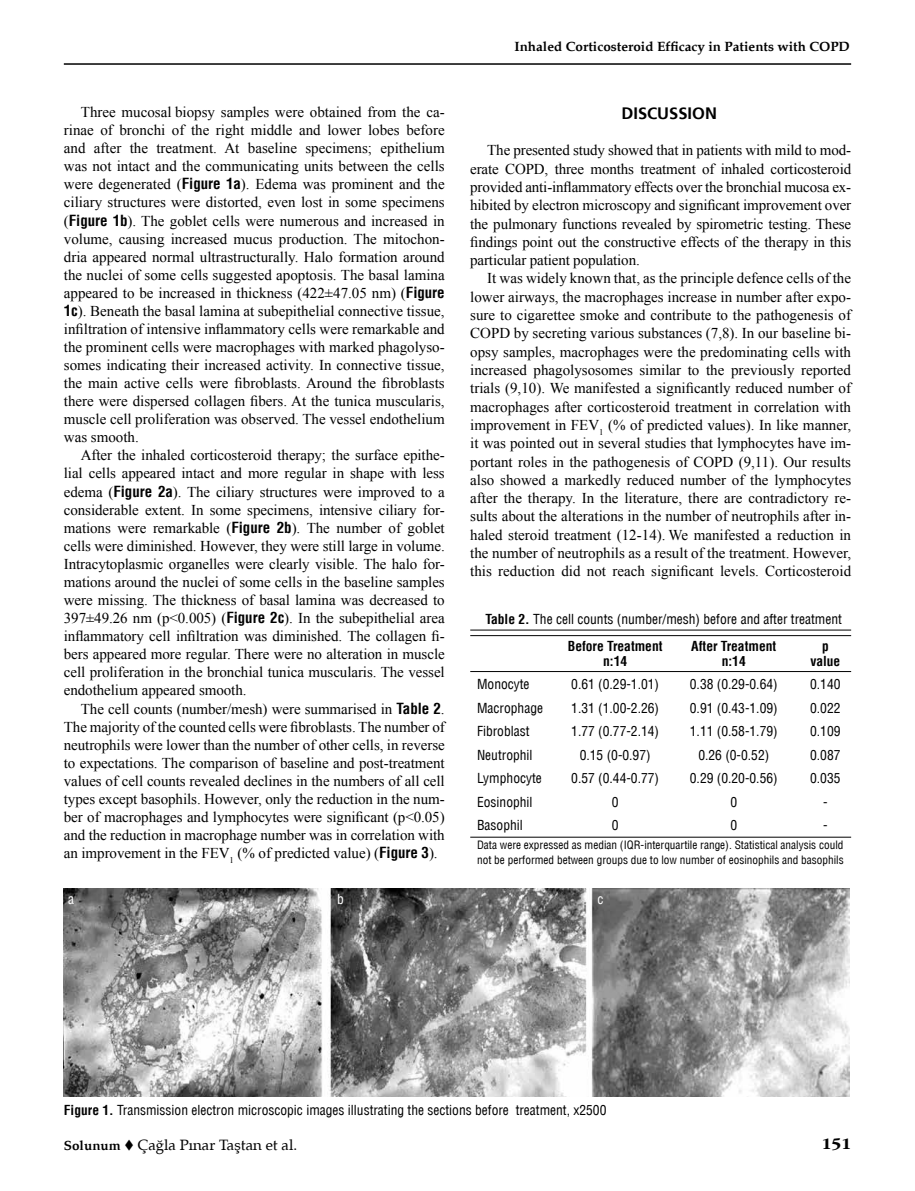
<style>
.page{position:relative;width:915px;height:1191px;background:#fff}
.page>*{position:absolute;margin:0;border:0;box-sizing:border-box;transform-origin:0 0}
.t1{font:700 16.5px "Frutiger LT Std";color:#000}
.t2{font:700 16.5px "ITC Garamond Std";color:#000}
.t3{font:15px/18.3px "Times New Roman";letter-spacing:-.005em;color:#000;text-align:justify}
.t4{font:15px "Palatino LT Std";color:#000}
.t5{font:condensed 13.5px "Helvetica LT Std";color:#000}
.t6{font:700 13.5px "Palatino LT Std";color:#000}
.t7{font:700 condensed 13.5px "Helvetica LT Std";color:#000}
.t8{font:condensed 13.5px "Helvetica LT Std";color:#fff}
.t9{font:condensed 11.25px/15px "Helvetica LT Std";color:#000}
.s1{font-family:"Helvetica LT Std";font-weight:700;font-stretch:condensed}
.s2{font-weight:700}
.s3{font-weight:700;font-size:13.5px}
</style>
<div class="page">
<img style="left:64px;top:888px;width:785px;height:208px">
<hr style="left:470px;top:635px;width:380px;height:1px;background:#000">
<hr style="left:470px;top:630px;width:380px;height:1px;background:#000">
<hr style="left:470px;top:671px;width:380px;height:1px;background:#000">
<hr style="left:470px;top:837px;width:380px;height:1px;background:#000">
<hr style="left:64px;top:63px;width:786px;height:2px;background:#000">
<p class="t3" style="left:64px;top:102px;width:382px;text-indent:17px">Three mucosal biopsy samples were obtained from the ca&shy;rinae of bronchi of the right middle and lower lobes before and after the treatment. At baseline specimens; epithelium was not intact and the communicating units between the cells were degenerated (<span class="s1">Figure 1a</span>). Edema was prominent and the ciliary structures were distorted, even lost in some specimens (<span class="s1">Figure 1b</span>). The goblet cells were numerous and increased in volume, causing increased mucus production. The mitochon&shy;dria appeared normal ultrastructurally. Halo formation around the nuclei of some cells suggested apoptosis. The basal lamina appeared to be increased in thickness (422±47.05 nm) (<span class="s1">Figure 1c</span>). Beneath the basal lamina at subepithelial connective tissue, infiltration of intensive inflammatory cells were remarkable and the prominent cells were macrophages with marked phagolyso&shy;somes indicating their increased activity. In connective tissue, the main active cells were fibroblasts. Around the fibroblasts there were dispersed collagen fibers. At the tunica muscularis, muscle cell proliferation was observed. The vessel endothelium was smooth.</p>
<p class="t3" style="left:64px;top:446px;width:382px;text-indent:17px">After the inhaled corticosteroid therapy; the surface epithe&shy;lial cells appeared intact and more regular in shape with less edema (<span class="s1">Figure 2a</span>). The ciliary structures were improved to a considerable extent. In some specimens, intensive ciliary for&shy;mations were remarkable (<span class="s1">Figure 2b</span>). The number of goblet cells were diminished. However, they were still large in volume.<br>Intracytoplasmic organelles were clearly visible. The halo for&shy;mations around the nuclei of some cells in the baseline samples were missing. The thickness of basal lamina was decreased to 397±49.26 nm (p&lt;0.005) (<span class="s1">Figure 2c</span>). In the subepithelial area inflammatory cell infiltration was diminished. The collagen fi&shy;bers appeared more regular. There were no alteration in muscle cell proliferation in the bronchial tunica muscularis. The vessel endothelium appeared smooth.</p>
<p class="t3" style="left:64px;top:699px;width:382px;text-indent:17px">The cell counts (number/mesh) were summarised in <span class="s1">Table 2</span>.<br>The majority of the counted cells were fibroblasts. The number of neutrophils were lower than the number of other cells, in reverse to expectations. The comparison of baseline and post-treatment values of cell counts revealed declines in the numbers of all cell types except basophils. However, only the reduction in the num&shy;ber of macrophages and lymphocytes were significant (p&lt;0.05) and the reduction in macrophage number was in correlation with an improvement in the FEV<sub>1</sub> (% of predicted value) (<span class="s1">Figure 3</span>).</p>
<p class="t6" style="left:514px;top:38px;width:337px">Inhaled Corticosteroid Efficacy in Patients with COPD</p>
<p class="t1" style="left:621px;top:103px;width:97px">DISCUSSION</p>
<p class="t3" style="left:470px;top:141px;width:382px;text-indent:17px">The presented study showed that in patients with mild to mod&shy;erate COPD, three months treatment of inhaled corticosteroid provided anti-inflammatory effects over the bronchial mucosa ex&shy;hibited by electron microscopy and significant improvement over the pulmonary functions revealed by spirometric testing. These findings point out the constructive effects of the therapy in this particular patient population.</p>
<p class="t3" style="left:470px;top:269px;width:382px;text-indent:17px">It was widely known that, as the principle defence cells of the lower airways, the macrophages increase in number after expo&shy;sure to cigarettee smoke and contribute to the pathogenesis of COPD by secreting various substances (7,8). In our baseline bi&shy;opsy samples, macrophages were the predominating cells with increased phagolysosomes similar to the previously reported trials (9,10). We manifested a significantly reduced number of macrophages after corticosteroid treatment in correlation with improvement in FEV<sub>1</sub> (% of predicted values). In like manner, it was pointed out in several studies that lymphocytes have im&shy;portant roles in the pathogenesis of COPD (9,11). Our results also showed a markedly reduced number of the lymphocytes after the therapy. In the literature, there are contradictory re&shy;sults about the alterations in the number of neutrophils after in&shy;haled steroid treatment (12-14). We manifested a reduction in the number of neutrophils as a result of the treatment. However, this reduction did not reach significant levels. Corticosteroid</p>
<p class="t5" style="left:485px;top:610px;width:358px"><span class="s2">Table 2.</span> The cell counts (number/mesh) before and after treatment</p>
<p class="t7" style="left:567px;top:637px;width:96px">Before Treatment</p>
<p class="t7" style="left:691px;top:637px;width:86px">After Treatment</p>
<p class="t7" style="left:821px;top:637px;width:8px">p</p>
<p class="t7" style="left:603px;top:652px;width:26px">n:14</p>
<p class="t7" style="left:721px;top:652px;width:26px">n:14</p>
<p class="t7" style="left:810px;top:652px;width:31px">value</p>
<p class="t5" style="left:477px;top:676px;width:54px">Monocyte</p>
<p class="t5" style="left:571px;top:676px;width:89px">0.61 (0.29-1.01)</p>
<p class="t5" style="left:689px;top:676px;width:89px">0.38 (0.29-0.64)</p>
<p class="t5" style="left:809px;top:676px;width:32px">0.140</p>
<p class="t5" style="left:477px;top:699px;width:67px">Macrophage</p>
<p class="t5" style="left:571px;top:699px;width:89px">1.31 (1.00-2.26)</p>
<p class="t5" style="left:689px;top:699px;width:89px">0.91 (0.43-1.09)</p>
<p class="t5" style="left:809px;top:699px;width:32px">0.022</p>
<p class="t5" style="left:477px;top:723px;width:54px">Fibroblast</p>
<p class="t5" style="left:571px;top:723px;width:89px">1.77 (0.77-2.14)</p>
<p class="t5" style="left:689px;top:723px;width:89px">1.11 (0.58-1.79)</p>
<p class="t5" style="left:809px;top:723px;width:32px">0.109</p>
<p class="t5" style="left:477px;top:746px;width:57px">Neutrophil</p>
<p class="t5" style="left:579px;top:746px;width:72px">0.15 (0-0.97)</p>
<p class="t5" style="left:698px;top:746px;width:72px">0.26 (0-0.52)</p>
<p class="t5" style="left:809px;top:746px;width:32px">0.087</p>
<p class="t5" style="left:477px;top:770px;width:66px">Lymphocyte</p>
<p class="t5" style="left:571px;top:770px;width:89px">0.57 (0.44-0.77)</p>
<p class="t5" style="left:689px;top:770px;width:89px">0.29 (0.20-0.56)</p>
<p class="t5" style="left:809px;top:770px;width:32px">0.035</p>
<p class="t5" style="left:477px;top:793px;width:57px">Eosinophil</p>
<p class="t5" style="left:611px;top:793px;width:8px">0</p>
<p class="t5" style="left:730px;top:793px;width:8px">0</p>
<p class="t5" style="left:822px;top:793px;width:6px">-</p>
<p class="t5" style="left:477px;top:817px;width:47px">Basophil</p>
<p class="t5" style="left:611px;top:817px;width:8px">0</p>
<p class="t5" style="left:730px;top:817px;width:8px">0</p>
<p class="t5" style="left:822px;top:817px;width:6px">-</p>
<p class="t9" style="left:477px;top:837px;width:368px">Data were expressed as median (IQR-interquartile range). Statistical analysis could not be performed between groups due to low number of eosinophils and basophils</p>
<p class="t8" style="left:68px;top:891px;width:7px">a</p>
<p class="t8" style="left:337px;top:891px;width:8px">b</p>
<p class="t8" style="left:597px;top:891px;width:7px">c</p>
<p class="t5" style="left:64px;top:1102px;width:544px"><span class="s2">Figure 1.</span> Transmission electron microscopic images illustrating the sections before treatment, x2500</p>
<p class="t4" style="left:64px;top:1136px;width:235px"><span class="s3">Solunum</span> ▼ Çağla Pınar Taştan et al.</p>
<p class="t2" style="left:821px;top:1134px;width:31px">151</p>
</div>
